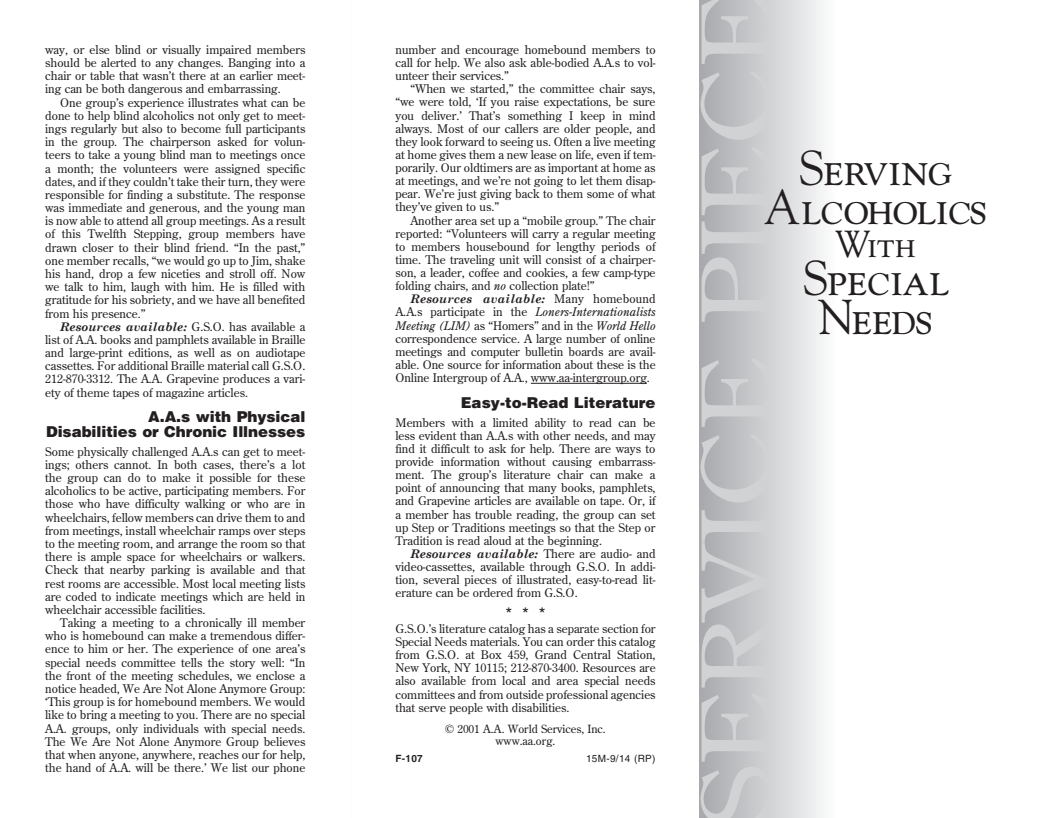
<style>
.page{position:relative;width:1052px;height:818px;background:#fff}
.page>*{position:absolute;margin:0;border:0;box-sizing:border-box;transform-origin:0 0}
.t1{font:93.75px "Century Old Style";color:#d1d2d4;scale:1.2 1}
.t2{font:48.75px/38.8px "Goudy SC";letter-spacing:-.005em;color:#231f20;text-align:center;scale:.95 1}
.t3{font:37.5px "Goudy SC";color:#231f20;scale:.95 1}
.t4{font:17.5px "Helvetica";color:#231f20}
.bodycopy{font:900 15px/14.5px "Helvetica LT Std";letter-spacing:-.005em;color:#231f20;text-align:right}
.bodycopy-2{font:11.88px/13.1px "Century Old Style";color:#231f20;text-align:justify}
.bodycopy_1stPar{font:11.88px/13.1px "Century Old Style";color:#231f20;text-align:justify}
.bodycopy-3{font:11.25px/12.5px "Century Old Style";color:#231f20;text-align:center}
._1st_reverse_body{font:10px "Helvetica";letter-spacing:.03em;color:#231f20}
._1st_reverse_body-2{font:700 10px "Helvetica";color:#231f20}
.s1{font-family:"Century Schoolbook";font-weight:700;font-style:italic}
.s2{font-style:italic}
</style>
<div class="page">
<div style="left:699px;top:0;width:136px;height:818px;background:linear-gradient(to right,#a6a8ab,#fafbfb)"></div>
<hr style="left:531px;top:383px;width:115px;height:1px;background:#231f20">
<p class="bodycopy-2" style="left:45px;top:43px;width:261px">way, or else blind or visually impaired members should be alerted to any changes. Banging into a chair or table that wasn’t there at an earlier meet&shy;ing can be both dangerous and embarrassing.</p>
<p class="bodycopy-2" style="left:45px;top:96px;width:262px;text-indent:15px">One group’s experience illustrates what can be done to help blind alcoholics not only get to meet&shy;ings regularly but also to become full participants in the group. The chairperson asked for volun&shy;teers to take a young blind man to meetings once a month; the volunteers were assigned specific dates, and if they couldn’t take their turn, they were responsible for finding a substitute. The response was immediate and generous, and the young man is now able to attend all group meetings. As a result of this Twelfth Stepping, group members have drawn closer to their blind friend. “In the past,” one member recalls, “we would go up to Jim, shake his hand, drop a few niceties and stroll off. Now we talk to him, laugh with him. He is filled with gratitude for his sobriety, and we have all benefited from his presence.”</p>
<p class="bodycopy-2" style="left:45px;top:320px;width:262px;text-indent:15px"><span class="s1">Resources available:</span> G.S.O. has available a list of A.A. books and pamphlets available in Braille and large-print editions, as well as on audiotape cassettes. For additional Braille material call G.S.O.<br>212-870-3312. The A.A. Grapevine produces a vari&shy;ety of theme tapes of magazine articles.</p>
<p class="bodycopy" style="left:46px;top:409px;width:261px">A.A.s with Physical<br>Disabilities or Chronic Illnesses</p>
<p class="bodycopy_1stPar" style="left:45px;top:445px;width:262px">Some physically challenged A.A.s can get to meet&shy;ings; others cannot. In both cases, there’s a lot the group can do to make it possible for these alcoholics to be active, participating members. For those who have difficulty walking or who are in wheelchairs, fellow members can drive them to and from meetings, install wheelchair ramps over steps to the meeting room, and arrange the room so that there is ample space for wheelchairs or walkers.<br>Check that nearby parking is available and that rest rooms are accessible. Most local meeting lists are coded to indicate meetings which are held in wheelchair accessible facilities.</p>
<p class="bodycopy-2" style="left:45px;top:616px;width:262px;text-indent:15px">Taking a meeting to a chronically ill member who is homebound can make a tremendous differ&shy;ence to him or her. The experience of one area’s special needs committee tells the story well: “In the front of the meeting schedules, we enclose a notice headed, We Are Not Alone Anymore Group: ‘This group is for homebound members. We would like to bring a meeting to you. There are no special A.A. groups, only individuals with special needs.<br>The We Are Not Alone Anymore Group believes that when anyone, anywhere, reaches our for help, the hand of A.A. will be there.’ We list our phone</p>
<p class="bodycopy-2" style="left:395px;top:43px;width:262px">number and encourage homebound members to call for help. We also ask able-bodied A.A.s to vol&shy;unteer their services.”</p>
<p class="bodycopy-2" style="left:395px;top:82px;width:262px;text-indent:15px">“When we started,” the committee chair says, “we were told, ‘If you raise expectations, be sure you deliver.’ That’s something I keep in mind always. Most of our callers are older people, and they look forward to seeing us. Often a live meeting at home gives them a new lease on life, even if tem&shy;porarily. Our oldtimers are as important at home as at meetings, and we’re not going to let them disap&shy;pear. We’re just giving back to them some of what they’ve given to us.”</p>
<p class="bodycopy-2" style="left:395px;top:213px;width:262px;text-indent:15px">Another area set up a “mobile group.” The chair reported: “Volunteers will carry a regular meeting to members housebound for lengthy periods of time. The traveling unit will consist of a chairper&shy;son, a leader, coffee and cookies, a few camp-type folding chairs, and <span class="s2">no</span> collection plate!”</p>
<p class="bodycopy-2" style="left:395px;top:292px;width:262px;text-indent:15px"><span class="s1">Resources available:</span> Many homebound A.A.s participate in the <span class="s2">Loners-Internationalists Meeting (LIM)</span> as “Homers” and in the <span class="s2">World Hello </span>correspondence service. A large number of online meetings and computer bulletin boards are avail&shy;able. One source for information about these is the Online Intergroup of A.A., www.aa-intergroup.org.</p>
<p class="bodycopy" style="left:461px;top:395px;width:196px">Easy-to-Read Literature</p>
<p class="bodycopy_1stPar" style="left:395px;top:415px;width:262px">Members with a limited ability to read can be less evident than A.A.s with other needs, and may find it difficult to ask for help. There are ways to provide information without causing embarrass&shy;ment. The group’s literature chair can make a point of announcing that many books, pamphlets, and Grapevine articles are available on tape. Or, if a member has trouble reading, the group can set up Step or Traditions meetings so that the Step or Tradition is read aloud at the beginning.</p>
<p class="bodycopy-2" style="left:395px;top:547px;width:262px;text-indent:15px"><span class="s1">Resources available:</span> There are audio- and video-cassettes, available through G.S.O. In addi&shy;tion, several pieces of illustrated, easy-to-read lit&shy;erature can be ordered from G.S.O.</p>
<p class="t4" style="left:505px;top:603px;width:41px">* * *</p>
<p class="bodycopy_1stPar" style="left:395px;top:622px;width:262px">G.S.O.’s literature catalog has a separate section for Special Needs materials. You can order this catalog from G.S.O. at Box 459, Grand Central Station, New York, NY 10115; 212-870-3400. Resources are also available from local and area special needs committees and from outside professional agencies that serve people with disabilities.</p>
<p class="bodycopy-3" style="left:445px;top:722px;width:162px">© 2001 A.A. World Services, Inc. www.aa.org.</p>
<p class="_1st_reverse_body-2" style="left:395px;top:752px;width:29px">F-107</p>
<p class="_1st_reverse_body" style="left:586px;top:752px;width:71px">15M-9/14 (RP)</p>
<p class="t1" style="left:675px;top:827px;width:696px;rotate:-90deg">SERVICE PIECE</p>
<p class="t2" style="left:798px;top:148px;width:164px">Serving</p>
<p class="t2" style="left:764px;top:187px;width:236px">Alcoholics</p>
<p class="t3" style="left:835px;top:221px;width:87px">With</p>
<p class="t2" style="left:802px;top:258px;width:155px">Special<br>Needs</p>
</div>
